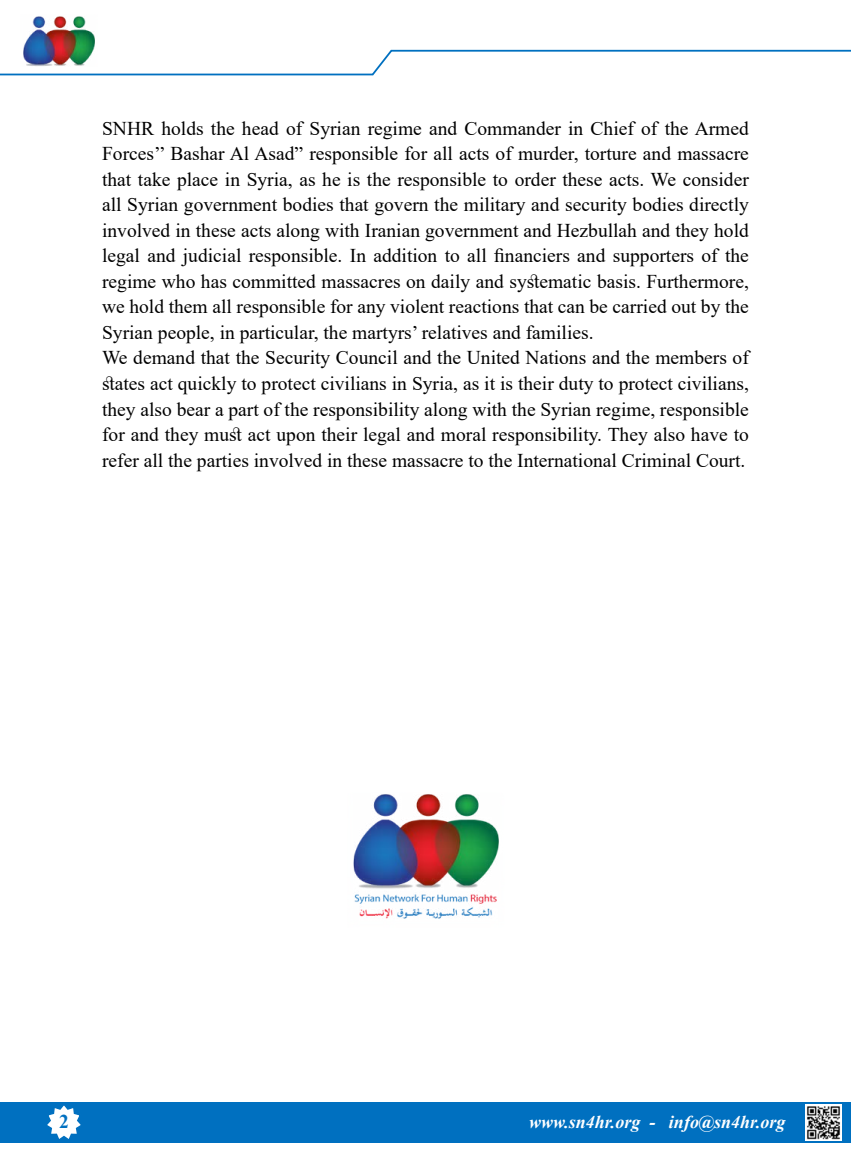
<style>
.page{position:relative;width:851px;height:1170px;background:#fff}
.page>*{position:absolute;margin:0;border:0;box-sizing:border-box;transform-origin:0 0}
.t1{font:19.5px/25.5px "Times New Roman";color:#000}
.t2{font:700 19.5px "Times New Roman";color:#0070c0}
.t3{font:italic 700 18px "Times New Roman";color:#fff}
</style>
<div class="page">
<img style="left:23px;top:16px;width:72px;height:33px">
<div style="left:0;top:1101px;width:850px;height:41px;background:#0070c0"></div>
<svg style="left:44px;top:1101px;width:40px;height:38px"></svg>
<svg style="left:0;top:49px;width:850px;height:27px"></svg>
<img style="left:805px;top:1104px;width:36px;height:36px">
<img style="left:353px;top:794px;width:146px;height:125px">
<p class="t1" style="left:102px;top:115px;width:648px">SNHR holds the head of Syrian regime and Commander in Chief of the Armed Forces’’ Bashar Al Asad” responsible for all acts of murder, torture and massacre that take place in Syria, as he is the responsible to order these acts. We consider all Syrian government bodies that govern the military and security bodies directly involved in these acts along with Iranian government and Hezbullah and they hold legal and judicial responsible. In addition to all financiers and supporters of the regime who has committed massacres on daily and systematic basis. Furthermore, we hold them all responsible for any violent reactions that can be carried out by the Syrian people in, particular, the martyrs’ relatives and families.<br>We demand that the Security Council and the United Nations and the members of states act quickly to protect civilians in Syria, as isit their duty to protect civilians, they also bear a part of the responsibility along with the Syrian regime, responsible for and they must act upon their legal and moral responsibility. They also have to refer all the parties involved in these massacre to the International Criminal Court.</p>
<p class="t2" style="left:59px;top:1106px;width:11px">2</p>
<p class="t3" style="left:529px;top:1108px;width:113px">www.sn4hr.org</p>
<p class="t3" style="left:649px;top:1108px;width:7px">-</p>
<p class="t3" style="left:669px;top:1108px;width:118px">info@sn4hr.org</p>
</div>
